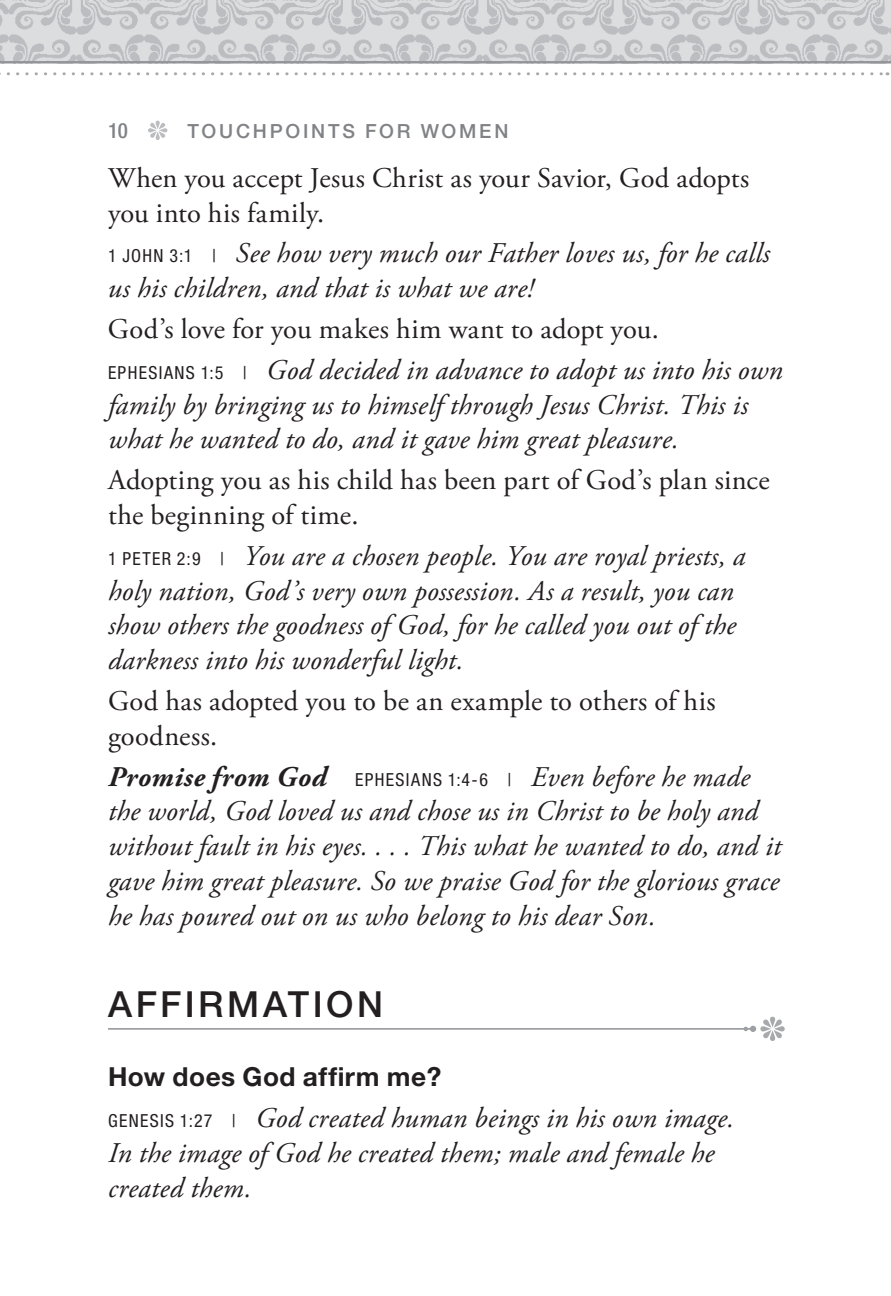
<style>
.page{position:relative;width:891px;height:1296px;background:#fff}
.page>*{position:absolute;margin:0;border:0;box-sizing:border-box;transform-origin:0 0}
.t1{font:500 36px "Helvetica Neue";color:#231f20}
.t2{font:italic 28.5px/34.8px "Adobe Garamond Pro";letter-spacing:.01em;color:#231f20}
.t3{font:28.5px/34.8px "Adobe Garamond Pro";letter-spacing:.01em;color:#231f20}
.t4{font:700 26.4px "Helvetica Neue";letter-spacing:.02em;color:#231f20}
.t5{font:500 condensed 21px "Helvetica Neue";color:#808285}
.t6{font:500 19.5px "Helvetica Neue";letter-spacing:.14em;color:#808285}
.s1{font-family:"Helvetica Neue";font-style:normal;font-stretch:condensed;font-size:18px}
.s2{font-family:"Helvetica Neue";font-stretch:condensed;font-size:18px}
.s3{font-style:italic}
.s4{font-weight:700}
</style>
<div class="page">
<svg style="left:0;top:72px;width:888px;height:3px"></svg>
<img style="left:0;top:0;width:891px;height:61px">
<hr style="left:0;top:61px;width:891px;height:2px;background:#939598">
<svg style="left:148px;top:121px;width:19px;height:19px"></svg>
<svg style="left:108px;top:1017px;width:677px;height:24px"></svg>
<p class="t5" style="left:108px;top:118px;width:21px">10</p>
<p class="t6" style="left:188px;top:120px;width:322px">TOUCHPOINTS FOR WOMEN</p>
<p class="t3" style="left:108px;top:161px;width:643px">When you accept Jesus Christ as your Savior, God adopts you into his family.</p>
<p class="t2" style="left:108px;top:237px;width:664px"><span class="s1">1 JOH N 3:1 |</span> See how very much our Father loves us, for he calls us his children, and that is what we are!</p>
<p class="t3" style="left:108px;top:310px;width:676px;line-height:40.8px">God’s love for you makes him want to adopt you.<br><span class="s2">EPH ESIANS 1:5 |</span> <span class="s3">God decided in advance to adopt us into his own</span></p>
<p class="t2" style="left:108px;top:388px;width:642px">family by bringing us to himself through Jesus Christ. This is what he wanted to do, and it gave him great pleasure.</p>
<p class="t3" style="left:108px;top:464px;width:663px">Adopting you as his child has been part of God’s plan since the beginning of time.</p>
<p class="t2" style="left:108px;top:539px;width:639px"><span class="s1">1 PETER 2:9 |</span> You are a chosen people. You are royal priests, a holy nation, God’s very own possession. As a result, you can show others the goodness of God, for he called you out of the darkness into his wonderful light.</p>
<p class="t3" style="left:108px;top:685px;width:609px">God has adopted you to be an example to others of his goodness.</p>
<p class="t2" style="left:108px;top:760px;width:675px"><span class="s4">Promise from God</span> <span class="s1">EPH ESIANS 1:4-6 |</span> Even before he made the world, God loved us and chose us in Christ to be holy and without fault in his eyes. . . . This what he wanted to do, and it gave him great pleasure. So we praise God for the glorious grace he has poured out on us who belong to his dear Son.</p>
<p class="t1" style="left:108px;top:982px;width:50px">AFFIR</p>
<p class="t1" style="left:227px;top:982px;width:70px">MATION</p>
<p class="t4" style="left:108px;top:1061px;width:335px">How does God affirm me?</p>
<p class="t2" style="left:108px;top:1101px;width:628px"><span class="s1">GENESIS 1:27 |</span> God created human beings in his own image.<br>In the image of God he created them; male and female he created them.</p>
</div>
